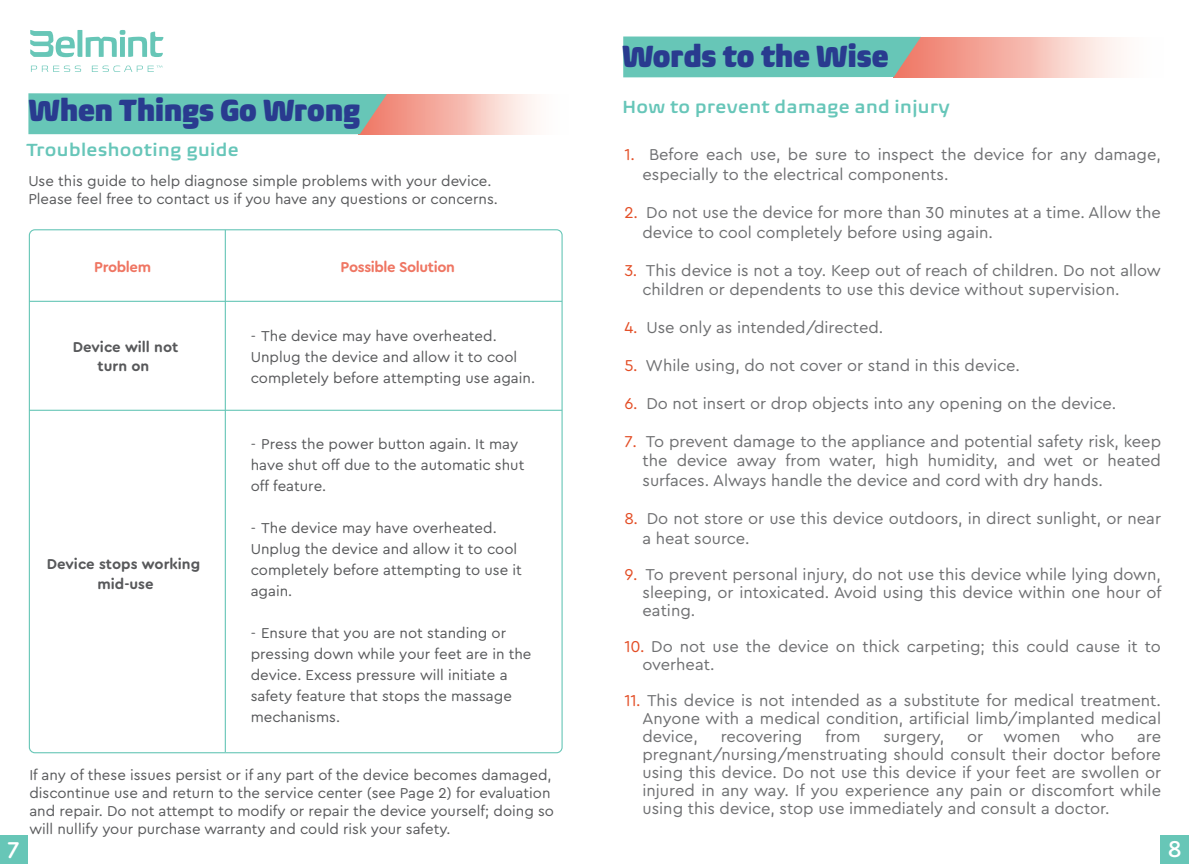
<style>
.page{position:relative;width:1189px;height:864px;background:#fff}
.page>*{position:absolute;margin:0;border:0;box-sizing:border-box;transform-origin:0 0}
.t1{font:900 condensed 31.5px "Biome Pro";color:#293b8f}
.t2{font:500 24px "Cera Round Pro";color:#fff}
.t3{font:600 18px "Biome Pro";letter-spacing:.02em;color:#67c6b9}
.t4{font:16.5px/18px "Cera Round Pro";color:#6f7072}
.t5{font:15px/21px "Cera Round Pro";color:#58595b}
.t6{font:15px/18px "Cera Round Pro";color:#595a5c}
.t7{font:700 15px/19.5px "Cera Round Pro";color:#58595b;text-align:center}
.t8{font:700 15px "Cera Round Pro";letter-spacing:-.025em;color:#ef7663}
.s1{color:#e34d25}
</style>
<div class="page">
<svg style="left:31px;top:66px;width:50px;height:6px"></svg>
<svg style="left:92px;top:66px;width:70px;height:6px"></svg>
<svg style="left:30px;top:30px;width:133px;height:27px"></svg>
<div style="left:0;top:835px;width:28px;height:29px;background:#67c6b7"></div>
<div style="left:1159px;top:835px;width:29px;height:29px;background:#67c6b7"></div>
<hr style="left:29px;top:301px;width:533px;height:1px;background:#67c6b7">
<hr style="left:29px;top:410px;width:533px;height:1px;background:#67c6b7">
<hr style="left:225px;top:230px;width:1px;height:522px;background:#67c6b7">
<svg style="left:387px;top:94px;width:149px;height:40px;background:#f6bfb5"></svg>
<div style="left:28px;top:93px;width:359px;height:41px;background:#67c6b7"></div>
<svg style="left:920px;top:37px;width:202px;height:40px;background:#f6bbb1"></svg>
<div style="left:623px;top:37px;width:297px;height:40px;background:#67c6b7"></div>
<h1 class="t1" style="left:28px;top:90px;width:333px">When Things Go Wrong</h1>
<p class="t3" style="left:26px;top:138px;width:213px">Troubleshooting guide</p>
<p class="t6" style="left:28px;top:171px;width:471px">Use this guide to help diagnose simple problems with your device.<br>Please feel free to contact us if you have any questions or concerns.</p>
<p class="t8" style="left:94px;top:257px;width:58px">Problem</p>
<p class="t8" style="left:340px;top:257px;width:116px">Possible Solution</p>
<p class="t7" style="left:73px;top:336px;width:107px">Device will not turn on</p>
<p class="t5" style="left:250px;top:325px;width:286px">- The device may have overheated.<br>Unplug the device and allow it to cool completely before attempting use again.</p>
<p class="t7" style="left:47px;top:553px;width:155px">Device stops working mid-use</p>
<p class="t5" style="left:250px;top:432px;width:275px">- Press the power button again. It may have shut off due to the automatic shut off feature.</p>
<p class="t5" style="left:250px;top:516px;width:273px">- The device may have overheated.<br>Unplug the device and allow it to cool completely before attempting to use it again.</p>
<p class="t5" style="left:250px;top:621px;width:282px">- Ensure that you are not standing or pressing down while your feet are in the device. Excess pressure will initiate a safety feature that stops the massage mechanisms.</p>
<p class="t6" style="left:29px;top:765px;width:526px">If any of these issues persist or if any part of the device becomes damaged, discontinue use and return to the service center (see Page 2) for evaluation and repair. Do not attempt to modify or repair the device yourself; doing so will nullify your purchase warranty and could risk your safety.</p>
<h1 class="t1" style="left:622px;top:36px;width:268px">Words to the Wise</h1>
<p class="t3" style="left:622px;top:95px;width:329px">How to prevent damage and injury</p>
<p class="t4" style="left:642px;top:144px;width:520px;line-height:19.8px;text-indent:-18px"><span class="s1">1.</span> Before each use, be sure to inspect the device for any damage, especially to the electrical components.</p>
<p class="t4" style="left:642px;top:202px;width:520px;line-height:19.8px;text-indent:-18px"><span class="s1">2.</span> Do not use the device for more than 30 minutes at a time. Allow the device to cool completely before using again.</p>
<p class="t4" style="left:642px;top:259px;width:520px;line-height:19.8px;text-indent:-18px"><span class="s1">3.</span> This device is not a toy. Keep out of reach of children. Do not allow children or dependents to use this device without supervision.</p>
<p class="t4" style="left:624px;top:318px;width:260px"><span class="s1">4.</span> Use only as intended/directed.</p>
<p class="t4" style="left:624px;top:356px;width:397px"><span class="s1">5.</span> While using, do not cover or stand in this device.</p>
<p class="t4" style="left:624px;top:393px;width:493px"><span class="s1">6.</span> Do not insert or drop objects into any opening on the device.</p>
<p class="t4" style="left:642px;top:430px;width:520px;line-height:19.8px;text-align:justify;text-indent:-18px"><span class="s1">7.</span> To prevent damage to the appliance and potential safety risk, keep the device away from water, high humidity, and wet or heated surfaces. Always handle the device and cord with dry hands.</p>
<p class="t4" style="left:642px;top:508px;width:520px;line-height:19.8px;text-indent:-18px"><span class="s1">8.</span> Do not store or use this device outdoors, in direct sunlight, or near a heat source.</p>
<p class="t4" style="left:642px;top:564px;width:520px;text-align:justify;text-indent:-18px"><span class="s1">9.</span> To prevent personal injury, do not use this device while lying down, sleeping, or intoxicated. Avoid using this device within one hour of eating.</p>
<p class="t4" style="left:642px;top:636px;width:520px;text-indent:-18px"><span class="s1">10.</span> Do not use the device on thick carpeting; this could cause it to overheat.</p>
<p class="t4" style="left:642px;top:690px;width:520px;text-align:justify;text-indent:-18px"><span class="s1">11.</span> This device is not intended as a substitute for medical treatment.<br>Anyone with a medical condition, artificial limb/implanted medical device,</p>
<p class="t4" style="left:720px;top:726px;width:83px">recovering</p>
<p class="t4" style="left:825px;top:726px;width:37px">from</p>
<p class="t4" style="left:883px;top:726px;width:62px">surgery,</p>
<p class="t4" style="left:966px;top:726px;width:149px">or women who</p>
<p class="t4" style="left:642px;top:726px;width:520px;text-align:justify;text-indent:494px">are pregnant/nursing/menstruating should consult their doctor before using this device. Do not use this device if your feet are swollen or injured in any way. If you experience any pain or discomfort while using this device, stop use immediately and consult a doctor.</p>
<h2 class="t2" style="left:7px;top:834px;width:14px">7</h2>
<h2 class="t2" style="left:1167px;top:833px;width:15px">8</h2>
</div>
